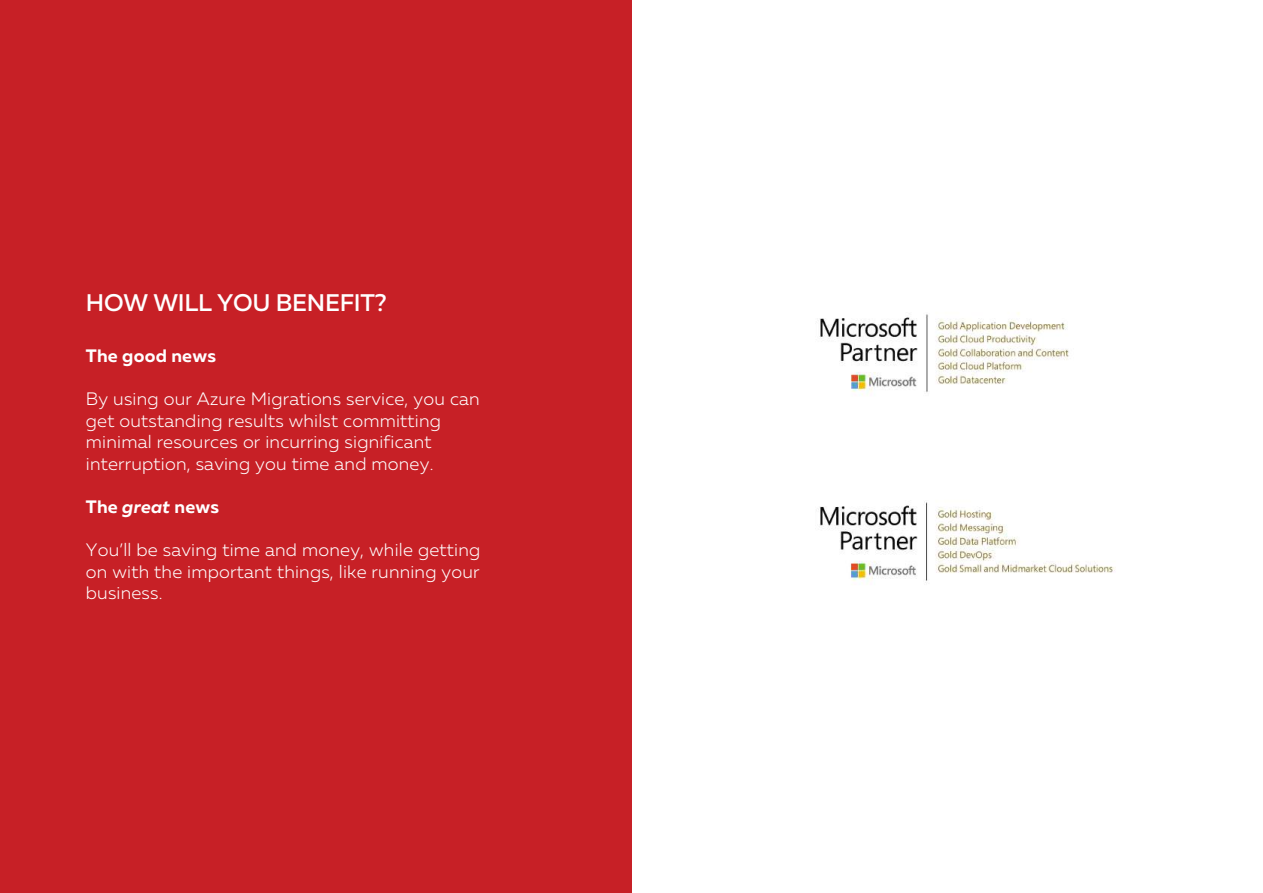
<style>
.page{position:relative;width:1263px;height:893px;background:#fff}
.page>*{position:absolute;margin:0;border:0;box-sizing:border-box;transform-origin:0 0}
.t1{font:500 24px "Muller";letter-spacing:-.01em;color:#fff}
.t2{font:300 18px/21.6px "Muller";letter-spacing:.01em;color:#fff}
.t3{font:700 18px "Muller";letter-spacing:.01em;color:#fff}
.s1{font-style:italic}
</style>
<div class="page">
<div style="left:0;top:1px;width:631px;height:892px;background:#c72026"></div>
<img style="left:819px;top:312px;width:250px;height:83px">
<img style="left:818px;top:501px;width:297px;height:82px">
<h1 class="t1" style="left:86px;top:288px;width:302px">HOW WILL YOU BENEFIT?</h1>
<p class="t3" style="left:86px;top:344px;width:132px">The good news</p>
<p class="t2" style="left:86px;top:388px;width:395px">By using our Azure Migrations service, you can get outstanding results whilst committing minimal resources or incurring significant interruption, saving you time and money.</p>
<p class="t3" style="left:86px;top:495px;width:135px">The <span class="s1">great</span> news</p>
<p class="t2" style="left:86px;top:539px;width:396px;text-align:justify">You’ll be saving time and money, while getting on with the important things, like running your business.</p>
</div>
